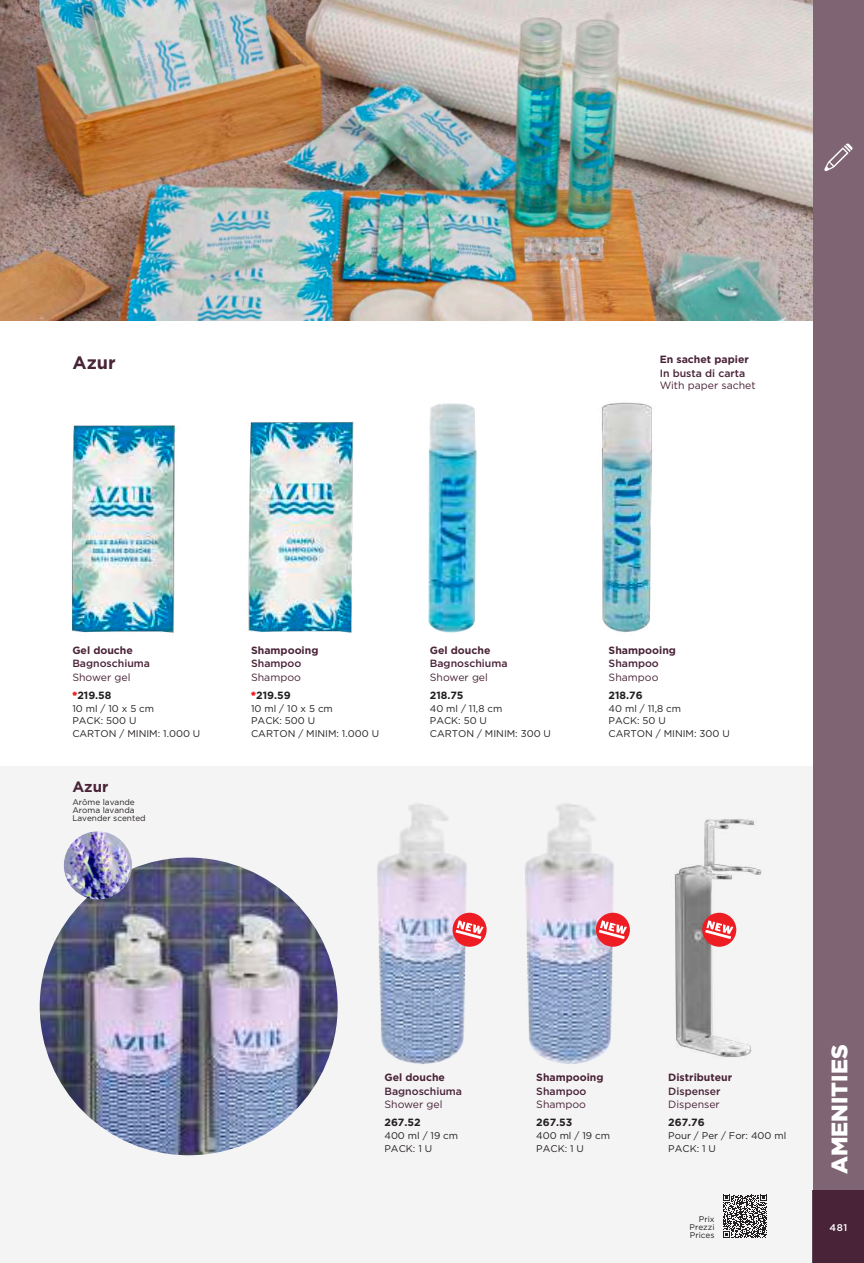
<style>
.page{position:relative;width:864px;height:1263px;background:#fff}
.page>*{position:absolute;margin:0;border:0;box-sizing:border-box;transform-origin:0 0}
.t1{font:900 22.5px "Gotham";color:#fff}
.t2{font:700 18px "Gotham";color:#492337}
.t3{font:700 15px "Gotham";color:#492337}
.t4{font:10.5px/18px "Gotham";color:#492337}
.t5{font:700 10.5px "Gotham";color:#492337}
.t6{font:500 10.5px "Gotham";color:#492337}
.t7{font:700 10.5px "Gotham";color:#231f20}
.t8{font:9.75px/12.8px "Gotham";color:#231f20}
.t9{font:500 9.75px "Gotham";color:#fff}
.t10{font:8.25px/8.2px "Gotham";color:#231f20}
.s1{font-family:"Stag Sans";font-weight:900;color:#ee1d23}
.s2{font-weight:700;color:#231f20}
</style>
<div class="page">
<div style="left:812px;top:0;width:51px;height:1263px;background:#7f6573"></div>
<div style="left:812px;top:1191px;width:51px;height:72px;background:#492337"></div>
<div style="left:0;top:766px;width:812px;height:497px;background:#f5f4f5"></div>
<img style="left:601px;top:402px;width:51px;height:230px">
<img style="left:71px;top:425px;width:104px;height:210px">
<img style="left:248px;top:422px;width:106px;height:210px">
<img style="left:428px;top:403px;width:49px;height:230px">
<svg style="left:824px;top:143px;width:28px;height:28px"></svg>
<img style="left:0;top:0;width:812px;height:321px">
<img style="left:525px;top:803px;width:101px;height:261px">
<img style="left:377px;top:803px;width:102px;height:261px">
<div style="left:452px;top:913px;width:34px;height:34px;background:#ee1d23;border-radius:50%"></div>
<svg style="left:455px;top:920px;width:28px;height:19px"></svg>
<div style="left:595px;top:913px;width:34px;height:34px;background:#ee1d23;border-radius:50%"></div>
<svg style="left:598px;top:920px;width:28px;height:19px"></svg>
<img style="left:674px;top:819px;width:87px;height:238px">
<div style="left:702px;top:913px;width:34px;height:34px;background:#ee1d23;border-radius:50%"></div>
<svg style="left:705px;top:920px;width:28px;height:19px"></svg>
<img style="left:40px;top:857px;width:297px;height:298px;border-radius:149px">
<img style="left:64px;top:831px;width:68px;height:68px;border-radius:34px">
<svg style="left:723px;top:1194px;width:43px;height:44px"></svg>
<h2 class="t2" style="left:72px;top:350px;width:45px">Azur</h2>
<p class="t5" style="left:659px;top:352px;width:91px">En sachet papier</p>
<p class="t6" style="left:659px;top:366px;width:87px">In busta di carta</p>
<p class="t4" style="left:659px;top:376px;width:97px">With paper sachet</p>
<p class="t5" style="left:72px;top:643px;width:62px">Gel douche</p>
<p class="t6" style="left:72px;top:657px;width:79px">Bagnoschiuma</p>
<p class="t4" style="left:72px;top:668px;width:60px">Shower gel <span class="s1">*</span> <span class="s2">219.58</span></p>
<p class="t8" style="left:72px;top:702px;width:129px">10 ml / 10 x 5 cm<br>PACK: 500 U<br>CARTON / MINIM: 1.000 U</p>
<h3 class="t3" style="left:72px;top:777px;width:37px">Azur</h3>
<p class="t10" style="left:72px;top:797px;width:75px">Arôme lavande<br>Aroma lavanda<br>Lavender scented</p>
<p class="t5" style="left:251px;top:643px;width:69px">Shampooing</p>
<p class="t6" style="left:251px;top:657px;width:52px">Shampoo</p>
<p class="t4" style="left:251px;top:668px;width:51px">Shampoo <span class="s1">*</span> <span class="s2">219.59</span></p>
<p class="t8" style="left:251px;top:702px;width:129px">10 ml / 10 x 5 cm<br>PACK: 500 U<br>CARTON / MINIM: 1.000 U</p>
<p class="t5" style="left:429px;top:643px;width:62px">Gel douche</p>
<p class="t6" style="left:429px;top:657px;width:79px">Bagnoschiuma</p>
<p class="t4" style="left:429px;top:668px;width:60px">Shower gel</p>
<p class="t7" style="left:429px;top:688px;width:35px">218.75</p>
<p class="t8" style="left:429px;top:702px;width:123px">40 ml / 11,8 cm<br>PACK: 50 U<br>CARTON / MINIM: 300 U</p>
<p class="t5" style="left:608px;top:643px;width:69px">Shampooing</p>
<p class="t6" style="left:608px;top:657px;width:52px">Shampoo</p>
<p class="t4" style="left:608px;top:668px;width:51px">Shampoo</p>
<p class="t7" style="left:608px;top:688px;width:36px">218.76</p>
<p class="t8" style="left:608px;top:702px;width:123px">40 ml / 11,8 cm<br>PACK: 50 U<br>CARTON / MINIM: 300 U</p>
<p class="t5" style="left:384px;top:1071px;width:62px">Gel douche</p>
<p class="t6" style="left:384px;top:1084px;width:79px">Bagnoschiuma</p>
<p class="t4" style="left:384px;top:1095px;width:60px">Shower gel</p>
<p class="t7" style="left:384px;top:1116px;width:38px">267.52</p>
<p class="t8" style="left:384px;top:1129px;width:75px">400 ml / 19 cm<br>PACK: 1 U</p>
<p class="t5" style="left:536px;top:1071px;width:69px">Shampooing</p>
<p class="t6" style="left:536px;top:1084px;width:52px">Shampoo</p>
<p class="t4" style="left:536px;top:1095px;width:51px">Shampoo</p>
<p class="t7" style="left:536px;top:1116px;width:38px">267.53</p>
<p class="t8" style="left:536px;top:1129px;width:75px">400 ml / 19 cm<br>PACK: 1 U</p>
<p class="t5" style="left:668px;top:1071px;width:65px">Distributeur</p>
<p class="t6" style="left:668px;top:1084px;width:54px">Dispenser</p>
<p class="t4" style="left:668px;top:1095px;width:53px">Dispenser</p>
<p class="t7" style="left:668px;top:1116px;width:38px">267.76</p>
<p class="t8" style="left:668px;top:1129px;width:119px">Pour / Per / For: 400 ml<br>PACK: 1 U</p>
<p class="t10" style="left:689px;top:1214px;width:27px;text-align:justify;text-indent:9px">Prix Prezzi Prices</p>
<h1 class="t1" style="left:823px;top:1174px;width:131px;rotate:-90deg">AMENITIES</h1>
<p class="t9" style="left:829px;top:1221px;width:19px">481</p>
</div>
